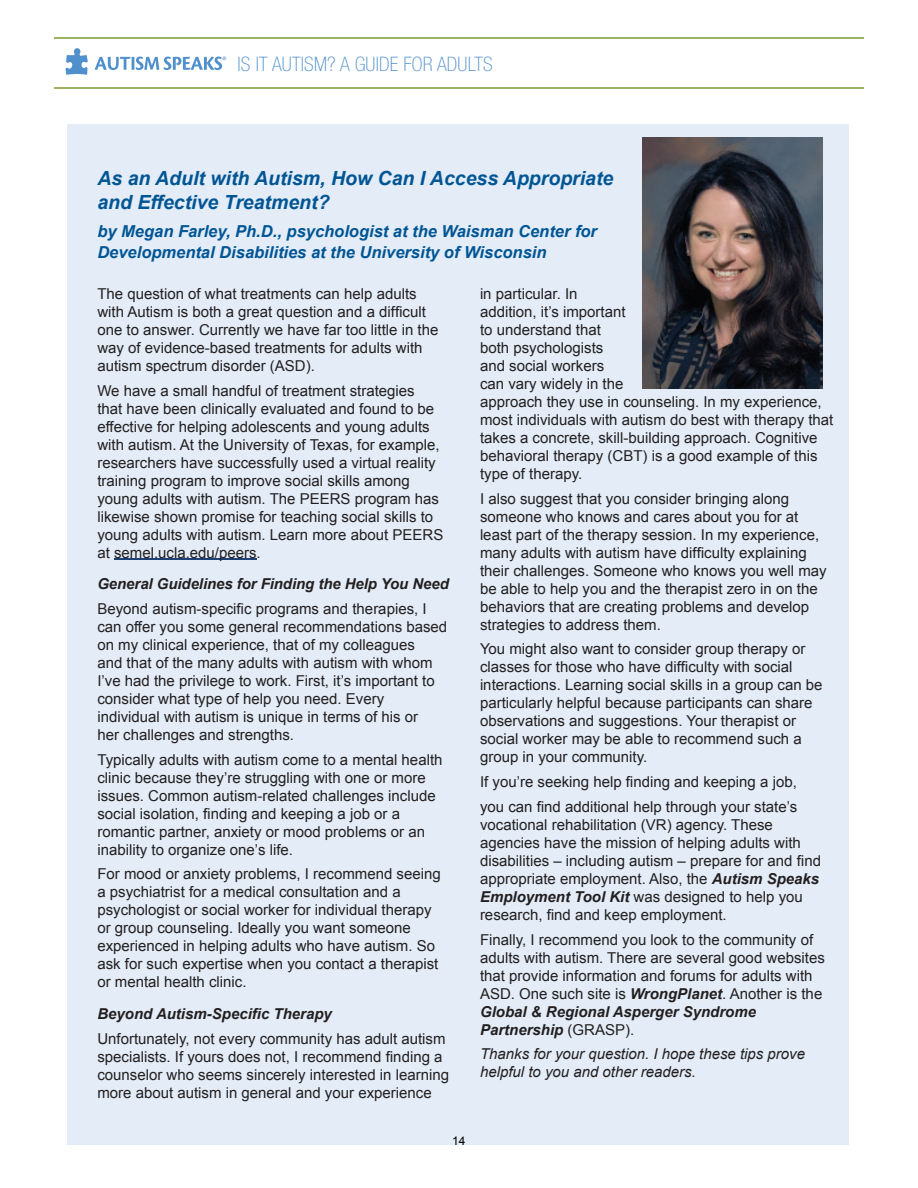
<style>
.page{position:relative;width:918px;height:1188px;background:#fff}
.page>*{position:absolute;margin:0;border:0;box-sizing:border-box;transform-origin:0 0}
.t1{font:100 condensed 19.95px "Helvetica Neue";letter-spacing:.01em;color:#5090cc}
.t2{font:italic 700 19.5px/24px "Arial";color:#005594}
.t3{font:italic 700 16.5px/21px "Arial";color:#005594}
.t4{font:15px/18px "Arial";color:#231f20}
.t5{font:italic 700 15px "Arial";letter-spacing:-.005em;color:#231f20}
.t6{font:italic 15px/18px "Arial";color:#231f20}
.t7{font:12px "Arial";color:#000}
.s1{font-weight:700;font-style:italic}
</style>
<div class="page">
<svg style="left:95px;top:57px;width:131px;height:13px"></svg>
<svg style="left:66px;top:48px;width:22px;height:27px"></svg>
<hr style="left:54px;top:87px;width:810px;height:2px;background:#99b362">
<hr style="left:54px;top:38px;width:810px;height:1px;background:#99b362">
<div style="left:67px;top:124px;width:781px;height:1021px;background:#e3ecf7"></div>
<hr style="left:114px;top:559px;width:143px;height:1px;background:#1e4177">
<img style="left:643px;top:137px;width:180px;height:252px">
<h1 class="t1" style="left:237px;top:53px;width:257px">IS IT AUTISM? A GUIDE FOR ADULTS</h1>
<h2 class="t2" style="left:97px;top:167px;width:518px">As an Adult with Autism, How Can I Access Appropriate and Effective Treatment?</h2>
<p class="t3" style="left:97px;top:221px;width:501px">by Megan Farley, Ph.D., psychologist at the Waisman Center for<br>Developmental Disabilities at the University of Wisconsin</p>
<p class="t4" style="left:97px;top:285px;width:343px">The question of what treatments can help adults with Autism is both a great question and a difficult one to answer. Currently we have far too little in the way of evidence-based treatments for adults with autism spectrum disorder (ASD).</p>
<p class="t4" style="left:97px;top:381px;width:347px">We have a small handful of treatment strategies that have been clinically evaluated and found to be effective for helping adolescents and young adults with autism. At the University of Texas, for example, researchers have successfully used a virtual reality training program to improve social skills among young adults with autism. The PEERS program has likewise shown promise for teaching social skills to young adults with autism. Learn more about PEERS at semel.ucla.edu/peers.</p>
<p class="t5" style="left:97px;top:574px;width:353px">General Guidelines for Finding the Help You Need</p>
<p class="t4" style="left:97px;top:600px;width:351px">Beyond autism-specific programs and therapies, I can offer you some general recommendations based on my clinical experience, that of my colleagues<br>and that of the many adults with autism with whom I’ve had the privilege to work. First, it’s important to consider what type of help you need. Every individual with autism is unique in terms of his or<br>her challenges and strengths.</p>
<p class="t4" style="left:97px;top:750px;width:347px">Typically adults with autism come to a mental health clinic because they’re struggling with one or more issues. Common autism-related challenges include social isolation, finding and keeping a job or a romantic partner, anxiety or mood problems or an inability to organize one’s life.</p>
<p class="t4" style="left:97px;top:865px;width:345px">For mood or anxiety problems, I recommend seeing a psychiatrist for a medical consultation and a psychologist or social worker for individual therapy or group counseling. Ideally you want someone experienced in helping adults who have autism. So ask for such expertise when you contact a therapist or mental health clinic.</p>
<p class="t5" style="left:97px;top:1004px;width:236px">Beyond Autism-Specific Therapy</p>
<p class="t4" style="left:97px;top:1029px;width:353px">Unfortunately, not every community has adult autism specialists. If yours does not, I recommend finding a counselor who seems sincerely interested in learning more about autism in general and your experience</p>
<p class="t7" style="left:452px;top:1133px;width:15px">14</p>
<p class="t4" style="left:480px;top:285px;width:355px">in particular. In<br>addition, it’s important<br>to understand that<br>both psychologists<br>and social workers<br>can vary widely in the<br>approach they use in counseling. In my experience, most individuals with autism do best with therapy that takes a concrete, skill-building approach. Cognitive behavioral therapy (CBT) is a good example of this type of therapy.</p>
<p class="t4" style="left:480px;top:489px;width:348px">I also suggest that you consider bringing along someone who knows and cares about you for at least part of the therapy session. In my experience, many adults with autism have difficulty explaining their challenges. Someone who knows you well may be able to help you and the therapist zero in on the behaviors that are creating problems and develop strategies to address them.</p>
<p class="t4" style="left:480px;top:640px;width:344px">You might also want to consider group therapy or classes for those who have difficulty with social interactions. Learning social skills in a group can be particularly helpful because participants can share observations and suggestions. Your therapist or social worker may be able to recommend such a group in your community.</p>
<p class="t4" style="left:480px;top:770px;width:319px;line-height:24.8px">If you’re seeking help finding and keeping a job, you can find additional help through your state’s</p>
<p class="t4" style="left:480px;top:816px;width:343px">vocational rehabilitation (VR) agency. These agencies have the mission of helping adults with disabilities – including autism – prepare for and find appropriate employment. Also, the <span class="s1">Autism Speaks Employment Tool Kit</span> was designed to help you research, find and keep employment.</p>
<p class="t4" style="left:480px;top:930px;width:346px">Finally, I recommend you look to the community of adults with autism. There are several good websites that provide information and forums for adults with ASD. One such site is <span class="s1">WrongPlanet</span>. Another is the <span class="s1">Global &amp; Regional Asperger Syndrome Partnership</span> (GRASP).</p>
<p class="t6" style="left:480px;top:1045px;width:327px">Thanks for your question. I hope these tips prove helpful to you and other readers.</p>
</div>
